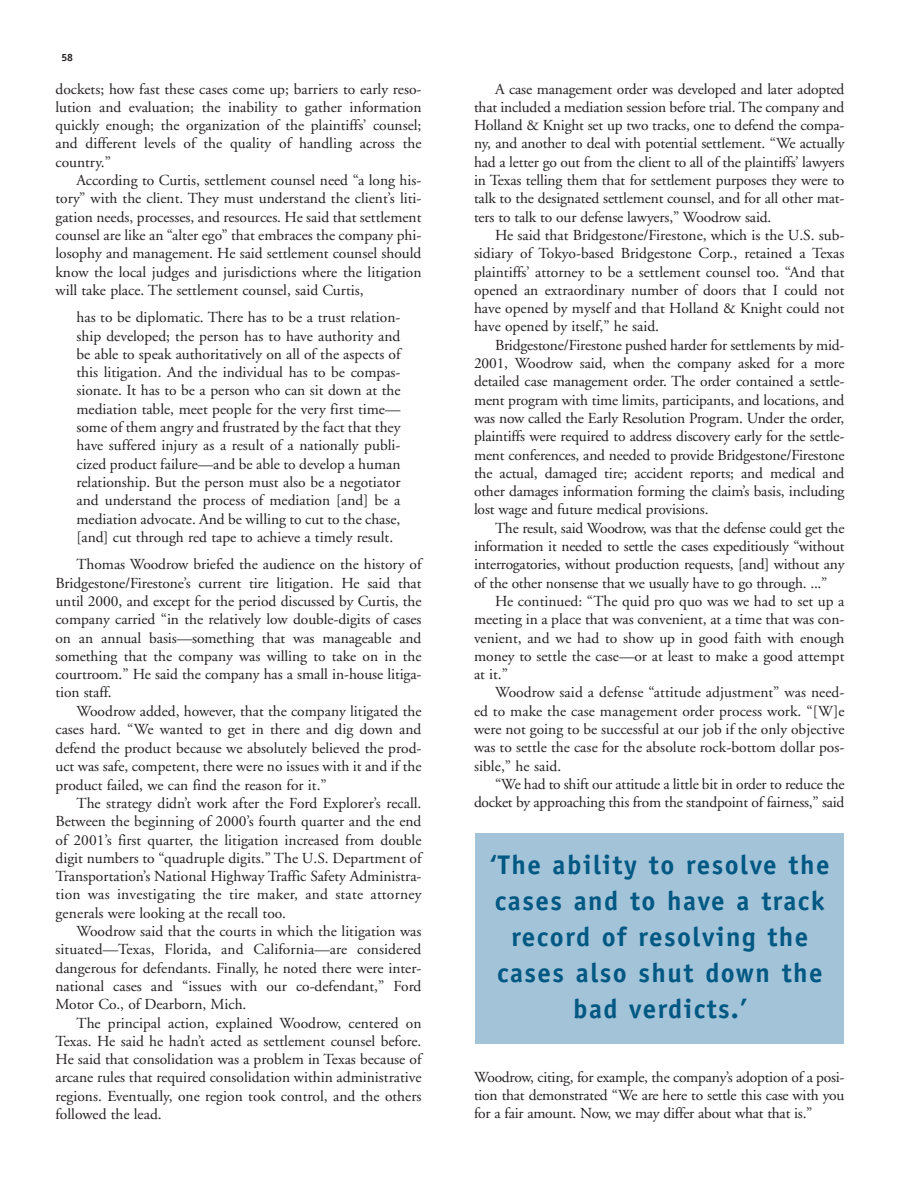
<style>
.page{position:relative;width:918px;height:1188px;background:#fff}
.page>*{position:absolute;margin:0;border:0;box-sizing:border-box;transform-origin:0 0}
.t1{font:700 27px/36px "Officina Sans";letter-spacing:.055em;color:#005883;text-align:center}
.t2{font:15.3px/18.3px "Adobe Garamond";color:#231f20;text-align:justify}
.t3{font:700 10.5px "Officina Sans";color:#231f20}
</style>
<div class="page">
<div style="left:475px;top:833px;width:369px;height:211px;background:#a3c3d9"></div>
<p class="t3" style="left:61px;top:54px;width:13px">58</p>
<p class="t2" style="left:56px;top:81px;width:368px">dockets; how fast these cases come up; barriers to early reso&shy;lution and evaluation; the inability to gather information quickly enough; the organization of the plaintiffs’ counsel; and different levels of the quality of handling across the country.”</p>
<p class="t2" style="left:56px;top:172px;width:368px;text-indent:21px">According to Curtis, settlement counsel need “a long his&shy;tory” with the client. They must understand the client’s liti&shy;gation needs, processes, and resources. He said that settlement counsel are like an “alter ego” that embraces the company phi&shy;losophy and management. He said settlement counsel should know the local judges and jurisdictions where the litigation will take place. The settlement counsel, said Curtis,</p>
<p class="t2" style="left:76px;top:310px;width:326px">has to be diplomatic. There has to be a trust relation&shy;ship developed; the person has to have authority and be able to speak authoritatively on all of the aspects of this litigation. And the individual has to be compas&shy;sionate. It has to be a person who can sit down at the mediation table, meet people for the very first time— some of them angry and frustrated by the fact that they have suffered injury as a result of a nationally publi&shy;cized product failure—and be able to develop a human relationship. But the person must also be a negotiator and understand the process of mediation [and] be a mediation advocate. And be willing to cut to the chase, [and] cut through red tape to achieve a timely result.</p>
<p class="t2" style="left:56px;top:557px;width:368px;text-indent:21px">Thomas Woodrow briefed the audience on the history of Bridgestone/Firestone’s current tire litigation. He said that until 2000, and except for the period discussed by Curtis, the company carried “in the relatively low double-digits of cases on an annual basis—something that was manageable and something that the company was willing to take on in the courtroom.” He said the company has a small in-house litiga&shy;tion staff.</p>
<p class="t2" style="left:56px;top:703px;width:368px;text-indent:21px">Woodrow added, however, that the company litigated the cases hard. “We wanted to get in there and dig down and defend the product because we absolutely believed the prod&shy;uct was safe, competent, there were no issues with it and if the product failed, we can find the reason for it.”</p>
<p class="t2" style="left:56px;top:795px;width:368px;text-indent:21px">The strategy didn’t work after the Ford Explorer’s recall.<br>Between the beginning of 2000’s fourth quarter and the end of 2001’s first quarter, the litigation increased from double digit numbers to “quadruple digits.” The U.S. Department of Transportation’s National Highway Traffic Safety Administra&shy;tion was investigating the tire maker, and state attorney generals were looking at the recall too.</p>
<p class="t2" style="left:56px;top:923px;width:368px;text-indent:21px">Woodrow said that the courts in which the litigation was situated—Texas, Florida, and California—are considered dangerous for defendants. Finally, he noted there were inter&shy;national cases and “issues with our co-defendant,” Ford Motor Co., of Dearborn, Mich.</p>
<p class="t2" style="left:56px;top:1015px;width:368px;text-indent:21px">The principal action, explained Woodrow, centered on Texas. He said he hadn’t acted as settlement counsel before.<br>He said that consolidation was a problem in Texas because of arcane rules that required consolidation within administrative regions. Eventually, one region took control, and the others followed the lead.</p>
<p class="t2" style="left:474px;top:81px;width:372px;text-indent:21px">A case management order was developed and later adopted that included a mediation session before trial. The company and Holland &amp; Knight set up two tracks, one to defend the compa&shy;ny, and another to deal with potential settlement. “We actually had a letter go out from the client to all of the plaintiffs’ lawyers in Texas telling them that for settlement purposes they were to talk to the designated settlement counsel, and for all other mat&shy;ters to talk to our defense lawyers,” Woodrow said.</p>
<p class="t2" style="left:474px;top:227px;width:372px;text-indent:21px">He said that Bridgestone/Firestone, which is the U.S. sub&shy;sidiary of Tokyo-based Bridgestone Corp., retained a Texas plaintiffs’ attorney to be a settlement counsel too. “And that opened an extraordinary number of doors that I could not have opened by myself and that Holland &amp; Knight could not have opened by itself,” he said.</p>
<p class="t2" style="left:474px;top:337px;width:372px;text-indent:21px">Bridgestone/Firestone pushed harder for settlements by mid-2001, Woodrow said, when the company asked for a more detailed case management order. The order contained a settle&shy;ment program with time limits, participants, and locations, and was now called the Early Resolution Program. Under the order, plaintiffs were required to address discovery early for the settle&shy;ment conferences, and needed to provide Bridgestone/Firestone the actual, damaged tire; accident reports; and medical and other damages information forming the claim’s basis, including lost wage and future medical provisions.</p>
<p class="t2" style="left:474px;top:520px;width:372px;text-indent:21px">The result, said Woodrow, was that the defense could get the information it needed to settle the cases expeditiously “without interrogatories, without production requests, [and] without any of the other nonsense that we usually have to go through. ...”</p>
<p class="t2" style="left:474px;top:593px;width:372px;text-indent:21px">He continued: “The quid pro quo was we had to set up a meeting in a place that was convenient, at a time that was con&shy;venient, and we had to show up in good faith with enough money to settle the case—or at least to make a good attempt at it.”</p>
<p class="t2" style="left:474px;top:685px;width:372px;text-indent:21px">Woodrow said a defense “attitude adjustment” was need&shy;ed to make the case management order process work. “[W]e were not going to be successful at our job if the only objective was to settle the case for the absolute rock-bottom dollar pos&shy;sible,” he said.</p>
<p class="t2" style="left:474px;top:776px;width:372px;text-align:right">“We had to shift our attitude a little bit in order to reduce the docket by approaching this from the standpoint of fairness,” said</p>
<h1 class="t1" style="left:490px;top:849px;width:341px">‘The ability to resolve the cases and to have a track record of resolving the cases also shut down the bad verdicts.’</h1>
<p class="t2" style="left:474px;top:1069px;width:372px">Woodrow, citing, for example, the company’s adoption of a posi&shy;tion that demonstrated “We are here to settle this case with you for a fair amount. Now, we may differ about what that is.”</p>
</div>
